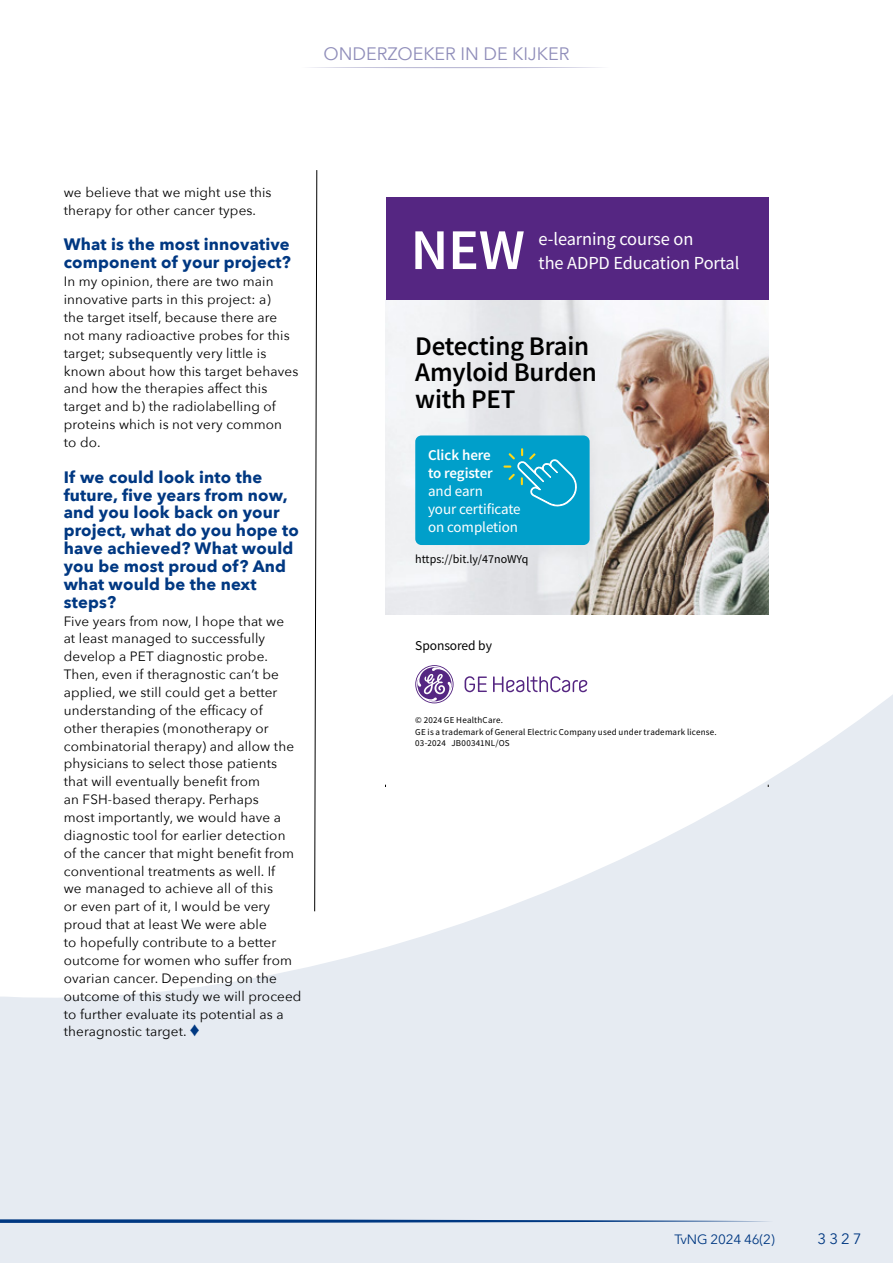
<style>
.page{position:relative;width:893px;height:1263px;background:#fff}
.page>*{position:absolute;margin:0;border:0;box-sizing:border-box;transform-origin:0 0}
.t1{font:600 57.6px "Source Sans Pro";color:#fff}
.t2{font:600 26.85px/26.8px "Source Sans Pro";letter-spacing:-.01em;color:#000}
.t3{font:18.3px/24px "Source Sans Pro";letter-spacing:-.005em;color:#fff}
.t4{font:18px "Avenir Next";color:#908eba}
.t5{font:700 16.5px/17.9px "Avenir Next";letter-spacing:.01em;color:#003882}
.t6{font:15px/18px "Source Sans Pro";letter-spacing:-.005em;color:#fff}
.t7{font:600 15px/18px "Source Sans Pro";letter-spacing:-.005em;color:#fff}
.t8{font:15px "Avenir Next";color:#003882}
.t9{font:13.5px/17.9px "Avenir Next";letter-spacing:.01em;color:#000}
.t10{font:13.5px "Avenir Next";letter-spacing:-.015em;color:#003882}
.t11{font:13.5px "Source Sans Pro";letter-spacing:-.005em;color:#000}
.t12{font:12px "Source Sans Pro";color:#000}
.t13{font:9px/11.2px "Source Sans Pro";letter-spacing:.025em;color:#000}
.s1{color:#003882}
</style>
<div class="page">
<div style="left:0;top:544px;width:893px;height:719px;background:#e6ebf2"></div>
<svg style="left:456px;top:68px;width:437px;height:857px;fill:#fff"></svg>
<div style="left:0;top:68px;width:456px;height:930px;background:#fff"></div>
<svg style="left:0;top:1219px;width:769px;height:4px"></svg>
<svg style="left:310px;top:67px;width:292px;height:1px"></svg>
<img style="left:386px;top:299px;width:383px;height:315px">
<div style="left:386px;top:197px;width:383px;height:102px;background:#552682"></div>
<svg style="left:415px;top:665px;width:172px;height:38px;background:#ddd3e6"></svg>
<div style="left:415px;top:435px;width:175px;height:110px;background:#009fca;border-radius:6px"></div>
<svg style="left:503px;top:448px;width:74px;height:59px"></svg>
<svg style="left:314px;top:170px;width:3px;height:742px"></svg>
<h3 class="t4" style="left:323px;top:38px;width:248px">ONDERZOEKER IN DE KIJKER</h3>
<p class="t9" style="left:64px;top:183px;width:209px">we believe that we might use this therapy for other cancer types.</p>
<p class="t5" style="left:64px;top:235px;width:229px">What is the most innovative component of your project?</p>
<p class="t9" style="left:64px;top:272px;width:236px">In my opinion, there are two main innovative parts in this project: a)<br>the target itself, because there are not many radioactive probes for this target; subsequently very little is known about how this target behaves and how the therapies affect this target and b) the radiolabelling of proteins which is not very common<br>to do.</p>
<p class="t5" style="left:64px;top:468px;width:237px">If we could look into the future, five years from now, and you look back on your project, what do you hope to have achieved? What would you be most proud of? And what would be the next steps?</p>
<p class="t9" style="left:64px;top:611px;width:239px">Five years from now, I hope that we<br>at least managed to successfully develop a PET diagnostic probe.<br>Then, even if theragnostic can’t be applied, we still could get a better understanding of the efficacy of<br>other therapies (monotherapy or combinatorial therapy) and allow the physicians to select those patients that will eventually benefit from<br>an FSH-based therapy. Perhaps<br>most importantly, we would have a diagnostic tool for earlier detection<br>of the cancer that might benefit from conventional treatments as well. If<br>we managed to achieve all of this<br>or even part of it, I would be very proud that at least We were able<br>to hopefully contribute to a better outcome for women who suffer from ovarian cancer. Depending on the outcome of this study we will proceed to further evaluate its potential as a theragnostic target. <span class="s1">♦</span></p>
<h1 class="t1" style="left:411px;top:212px;width:116px">NEW</h1>
<h3 class="t3" style="left:539px;top:227px;width:202px">e-learning course on<br>the ADPD Education Portal</h3>
<h2 class="t2" style="left:415px;top:332px;width:183px">Detecting Brain<br>Amyloid Burden with PET</h2>
<p class="t7" style="left:428px;top:445px;width:66px">Click here to register</p>
<p class="t6" style="left:428px;top:481px;width:94px">and earn<br>your certificate on completion</p>
<p class="t12" style="left:415px;top:552px;width:115px">https://bit.ly/47noWYq</p>
<p class="t11" style="left:415px;top:637px;width:78px">Sponsored by</p>
<p class="t13" style="left:415px;top:715px;width:303px">© 2024 GE HealthCare.<br>GE is a trademark of General Electric Company used under trademark license.<br>03-2024 JB00341NL/OS</p>
<p class="t10" style="left:674px;top:1228px;width:102px">TvNG 2024 46(2)</p>
<p class="t8" style="left:818px;top:1226px;width:45px">3327</p>
</div>
